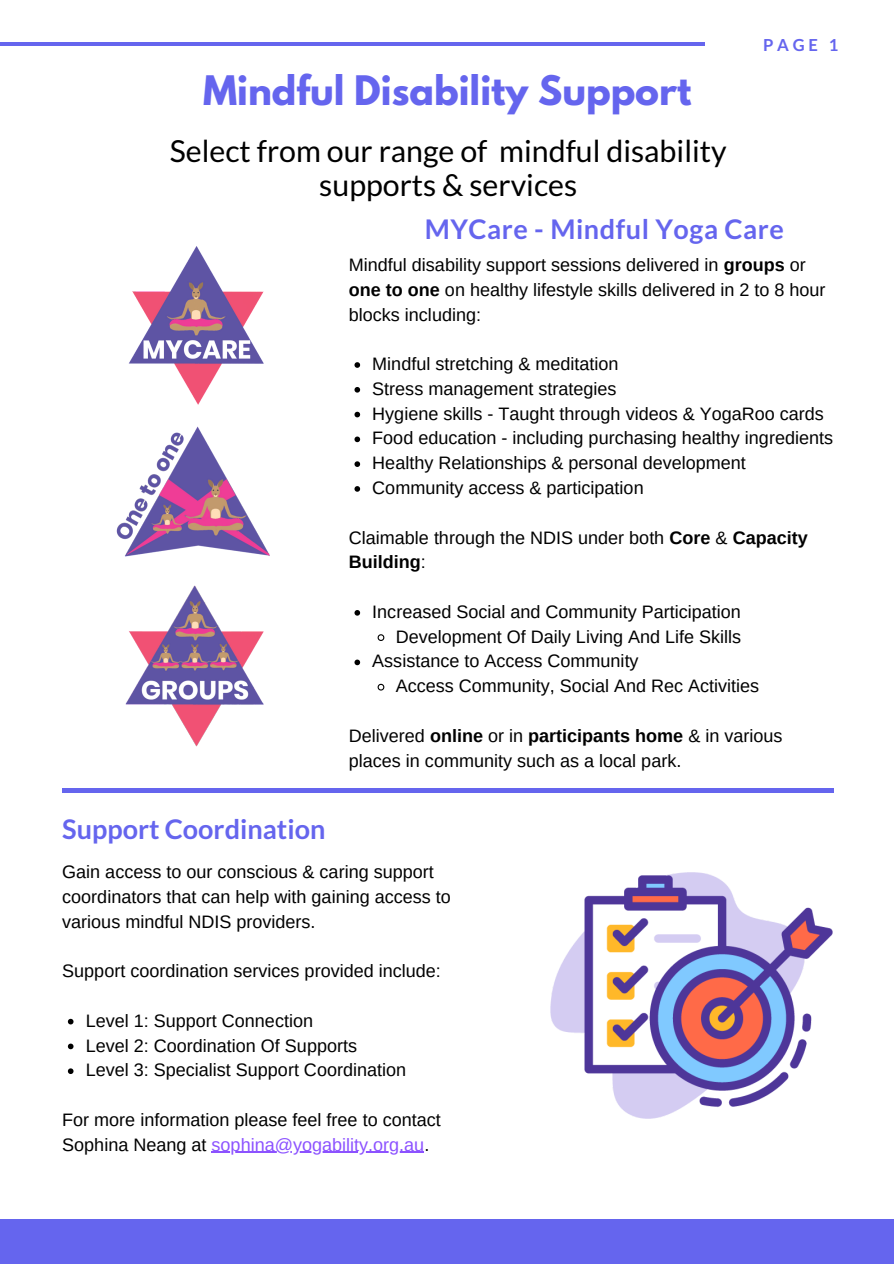
<style>
.page{position:relative;width:894px;height:1264px;background:#fff}
.page>*{position:absolute;margin:0;border:0;box-sizing:border-box;transform-origin:0 0}
.t1{font:700 36px "League Spartan";color:#6565ee}
.t2{font:30.3px/34px "Lato";color:#000;text-align:center}
.t3{font:700 27px "Lato";letter-spacing:.01em;color:#6565ee}
.t4{font:18px/24.8px "Arimo";color:#000}
.t5{font:700 16.5px "Lato";color:#6565ee}
.s1{font-weight:700}
.s2{color:#8c52ff}
</style>
<div class="page">
<hr style="left:0;top:42px;width:704px;height:3px;background:#6565ee">
<img style="left:128px;top:246px;width:136px;height:159px">
<hr style="left:62px;top:789px;width:771px;height:3px;background:#6565ee">
<div style="left:0;top:1219px;width:893px;height:44px;background:#6565ee"></div>
<svg style="left:354px;top:362px;width:6px;height:6px"></svg>
<svg style="left:354px;top:387px;width:6px;height:5px"></svg>
<svg style="left:354px;top:412px;width:6px;height:5px"></svg>
<svg style="left:354px;top:436px;width:6px;height:6px"></svg>
<svg style="left:354px;top:461px;width:6px;height:6px"></svg>
<svg style="left:354px;top:486px;width:6px;height:6px"></svg>
<svg style="left:354px;top:610px;width:6px;height:5px"></svg>
<svg style="left:377px;top:634px;width:8px;height:7px"></svg>
<svg style="left:354px;top:659px;width:6px;height:6px"></svg>
<svg style="left:377px;top:683px;width:8px;height:8px"></svg>
<img style="left:125px;top:585px;width:139px;height:162px">
<img style="left:116px;top:426px;width:154px;height:131px">
<svg style="left:68px;top:1018px;width:5px;height:6px"></svg>
<svg style="left:68px;top:1043px;width:5px;height:6px"></svg>
<svg style="left:68px;top:1068px;width:5px;height:6px"></svg>
<hr style="left:211px;top:1151px;width:213px;height:1px;background:#8c52ff">
<img style="left:550px;top:872px;width:282px;height:246px">
<h1 class="t1" style="left:203px;top:73px;width:489px">Mindful Disability Support</h1>
<h2 class="t2" style="left:170px;top:133px;width:558px">Select from our range of mindful disability supports &amp; services</h2>
<p class="t5" style="left:762px;top:35px;width:77px">PAGE 1</p>
<h3 class="t3" style="left:424px;top:212px;width:360px">MYCare - Mindful Yoga Care</h3>
<p class="t4" style="left:349px;top:252px;width:478px">Mindful disability support sessions delivered in <span class="s1">groups</span> or <span class="s1">one to one</span> on healthy lifestyle skills delivered in 2 to 8 hour blocks including:</p>
<p class="t4" style="left:372px;top:351px;width:462px">Mindful stretching &amp; meditation<br>Stress management strategies<br>Hygiene skills - Taught through videos &amp; YogaRoo cards Food education - including purchasing healthy ingredients Healthy Relationships &amp; personal development Community access &amp; participation</p>
<p class="t4" style="left:349px;top:525px;width:460px">Claimable through the NDIS under both <span class="s1">Core</span> &amp; <span class="s1">Capacity<br>Building</span>:</p>
<p class="t4" style="left:372px;top:599px;width:370px">Increased Social and Community Participation</p>
<p class="t4" style="left:395px;top:624px;width:347px">Development Of Daily Living And Life Skills</p>
<p class="t4" style="left:372px;top:649px;width:268px">Assistance to Access Community</p>
<p class="t4" style="left:395px;top:673px;width:365px">Access Community, Social And Rec Activities</p>
<h3 class="t3" style="left:62px;top:812px;width:264px">Support Coordination</h3>
<p class="t4" style="left:349px;top:723px;width:435px">Delivered <span class="s1">online</span> or in <span class="s1">participants home</span> &amp; in various places in community such as a local park.</p>
<p class="t4" style="left:62px;top:859px;width:390px">Gain access to our conscious &amp; caring support coordinators that can help with gaining access to various mindful NDIS providers.</p>
<p class="t4" style="left:62px;top:958px;width:380px">Support coordination services provided include:</p>
<p class="t4" style="left:86px;top:1008px;width:322px">Level 1: Support Connection<br>Level 2: Coordination Of Supports<br>Level 3: Specialist Support Coordination</p>
<p class="t4" style="left:62px;top:1107px;width:380px">For more information please feel free to contact<br>Sophina Neang at <span class="s2">sophina@yogability.org.au</span>.</p>
</div>
